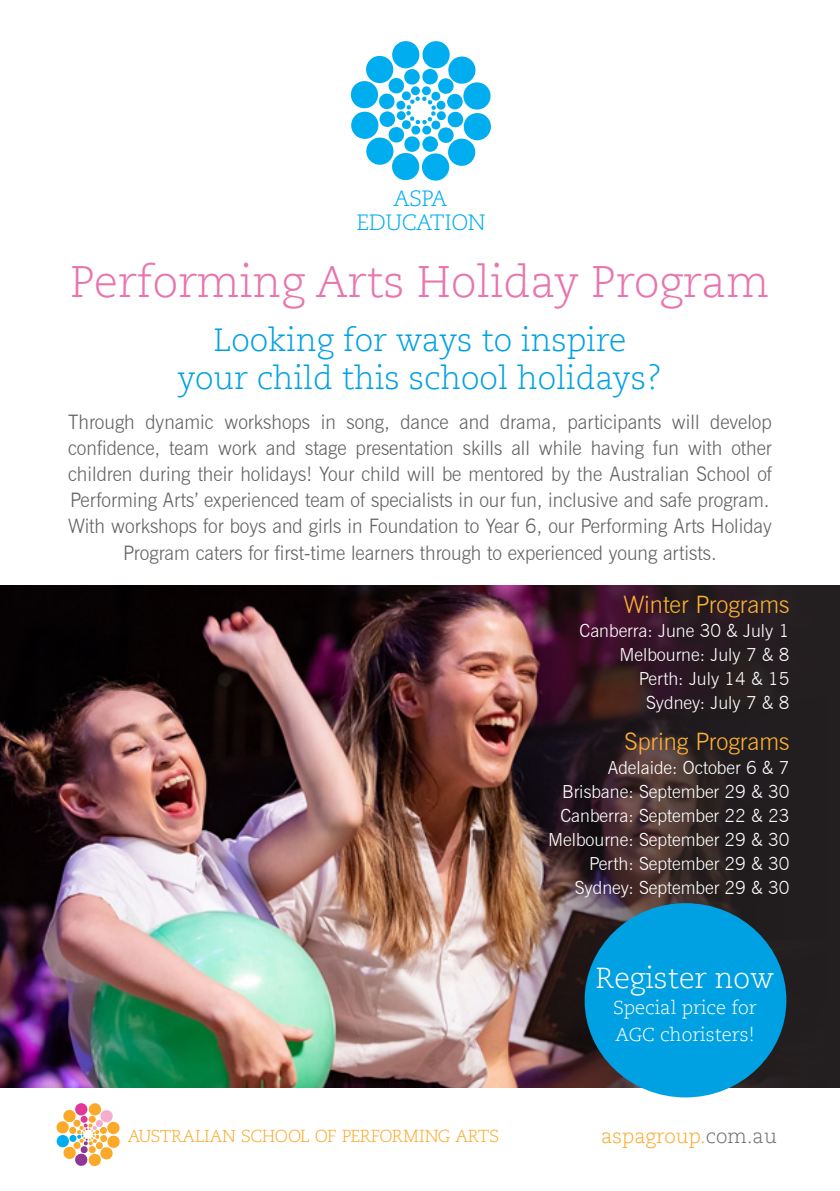
<style>
.page{position:relative;width:840px;height:1191px;background:#fff}
.page>*{position:absolute;margin:0;border:0;box-sizing:border-box;transform-origin:0 0}
.t1{font:300 44px "Caecilia LT Std";color:#e875ae}
.t2{font:300 32px/38px "Caecilia LT Std";color:#00a1e3;text-align:center}
.t3{font:300 28.8px "Caecilia LT Std";color:#fff}
.t4{font:300 24px "News Gothic BT";color:#fbb033}
.t5{font:300 22.2px/24px "Caecilia LT Std";letter-spacing:-.02em;color:#00aeef;text-align:center}
.t6{font:300 20px/26px "News Gothic BT";color:#636366;text-align:center;scale:.96 1}
.t7{font:300 19.8px "Caecilia LT Std";color:#faa928}
.t8{font:300 18.6px/26.8px "Caecilia LT Std";color:#fff}
.t9{font:300 18px/24px "News Gothic BT";color:#fff;text-align:right}
.t10{font:300 17.4px "Caecilia LT Std";letter-spacing:-.03em;color:#faa928}
.s1{font-size:17.2px}
.s2{color:#6c6d70}
</style>
<div class="page">
<img style="left:0;top:585px;width:508px;height:503px">
<svg style="left:350px;top:41px;width:140px;height:140px"></svg>
<img style="left:508px;top:585px;width:331px;height:503px">
<svg style="left:56px;top:1103px;width:64px;height:63px"></svg>
<div style="left:584px;top:903px;width:202px;height:194px;background:#00a1e3;border-radius:50%"></div>
<p class="t5" style="left:356px;top:186px;width:130px">ASPA<br>EDUCATION</p>
<h1 class="t1" style="left:70px;top:263px;width:700px">Performing Arts Holiday Program</h1>
<h2 class="t2" style="left:178px;top:323px;width:485px">Looking for ways to inspire your child this school holidays?</h2>
<p class="t6" style="left:68px;top:409px;width:734px">Through dynamic workshops in song, dance and drama, participants will develop confidence, team work and stage presentation skills all while having fun with other children during their holidays! Your child will be mentored by the Australian School of Performing Arts’ experienced team of specialists in our fun, inclusive and safe program.<br>With workshops for boys and girls in Foundation to Year 6, our Performing Arts Holiday Program caters for first-time learners through to experienced young artists.</p>
<p class="t4" style="left:623px;top:589px;width:167px">Winter Programs</p>
<p class="t9" style="left:579px;top:618px;width:211px">Canberra: June 30 &amp; July 1<br>Melbourne: July 7 &amp; 8<br>Perth: July 14 &amp; 15<br>Sydney: July 7 &amp; 8</p>
<p class="t4" style="left:624px;top:726px;width:166px">Spring Programs</p>
<p class="t9" style="left:547px;top:755px;width:243px">Adelaide: October 6 &amp; 7<br>Brisbane: September 29 &amp; 30<br>Canberra: September 22 &amp; 23<br>Melbourne: September 29 &amp; 30<br>Perth: September 29 &amp; 30<br>Sydney: September 29 &amp; 30</p>
<p class="t10" style="left:128px;top:1125px;width:372px"><span class="s1">AUSTRALIAN</span> SCHOOL OF PERFORMING ARTS</p>
<h3 class="t3" style="left:595px;top:965px;width:180px">Register now</h3>
<p class="t8" style="left:612px;top:996px;width:145px">Special price for<br>AGC choristers!</p>
<p class="t7" style="left:601px;top:1127px;width:177px">aspagroup.<span class="s2">com.au</span></p>
</div>
